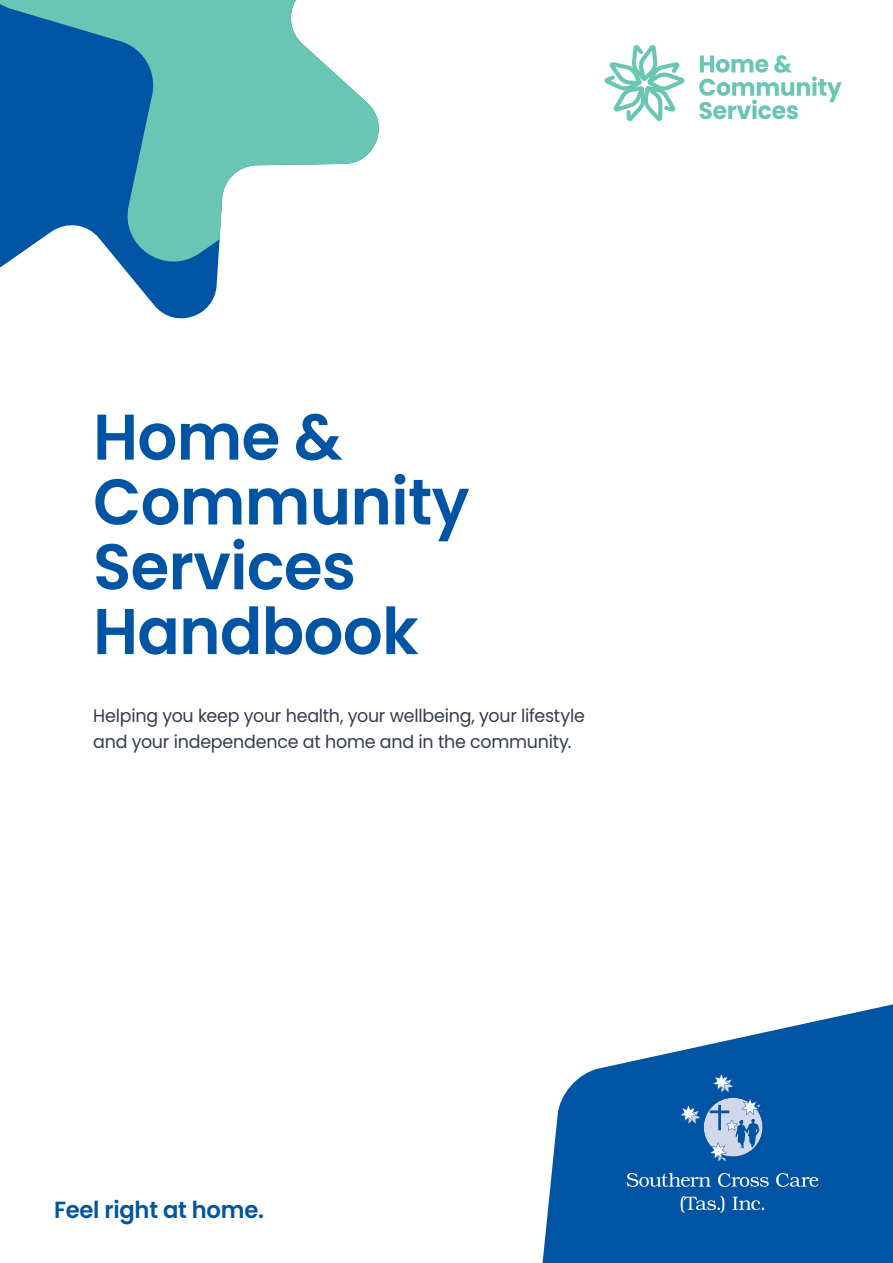
<style>
.page{position:relative;width:893px;height:1263px;background:#fff}
.page>*{position:absolute;margin:0;border:0;box-sizing:border-box;transform-origin:0 0}
.t1{font:600 64.5px/64.8px "Poppins";letter-spacing:-.01em;color:#0054a4}
.t2{font:600 23.4px "Poppins";letter-spacing:-.01em;color:#0054a4}
.t3{font:18px/25.5px "Poppins";letter-spacing:-.015em;color:#333d4d}
</style>
<div class="page">
<svg style="left:542px;top:1004px;width:351px;height:259px;fill:#0054a4"></svg>
<svg style="left:680px;top:1073px;width:85px;height:88px"></svg>
<svg style="left:627px;top:1173px;width:84px;height:14px"></svg>
<svg style="left:718px;top:1173px;width:51px;height:14px"></svg>
<svg style="left:776px;top:1173px;width:42px;height:14px"></svg>
<svg style="left:681px;top:1196px;width:43px;height:17px"></svg>
<svg style="left:733px;top:1197px;width:31px;height:13px"></svg>
<svg style="left:0;top:0;width:379px;height:316px"></svg>
<svg style="left:604px;top:45px;width:81px;height:77px"></svg>
<svg style="left:699px;top:55px;width:143px;height:64px"></svg>
<h1 class="t1" style="left:93px;top:405px;width:378px">Home &amp;<br>Community<br>Services<br>Handbook</h1>
<p class="t3" style="left:93px;top:703px;width:493px">Helping you keep your health, your wellbeing, your lifestyle and your independence at home and in the community.</p>
<p class="t2" style="left:54px;top:1196px;width:212px">Feel right at home.</p>
</div>
